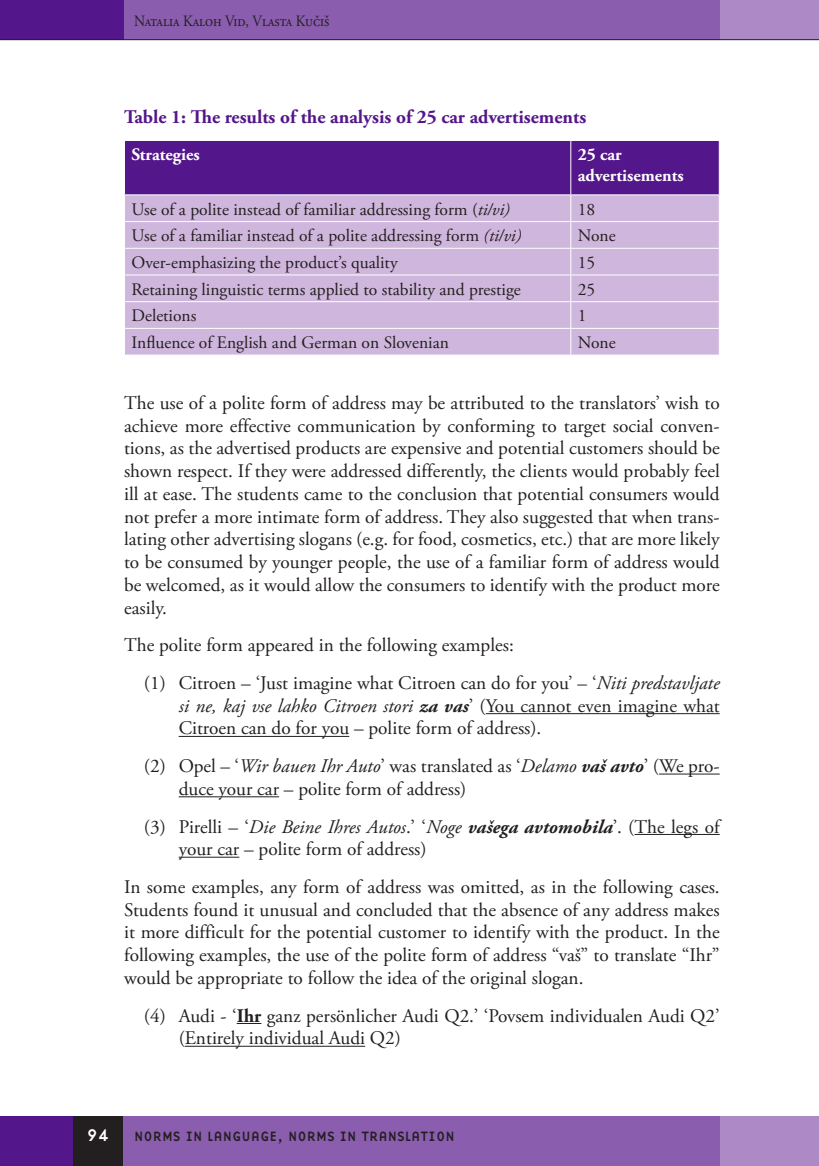
<style>
.page{position:relative;width:819px;height:1166px;background:#fff}
.page>*{position:absolute;margin:0;border:0;box-sizing:border-box;transform-origin:0 0}
.t1{font:19.25px/22.8px "Adobe Garamond Pro";color:#231f20;text-align:justify}
.Tabele_in_slike_nasl{font:700 19.25px "Adobe Garamond Pro";color:#53168b}
.t2{font:17.5px "Adobe Garamond Pro";color:#231f20}
.t3{font:700 17.5px/21px "Adobe Garamond Pro";color:#fff}
.t4{font:17.5px "Base Nine";color:#fff}
.t5{font:15.75px "Adobe Garamond Pro";color:#231f20;scale:.9 1}
.t6{font:14px "Base Nine";color:#231f20}
.s1{font-style:italic}
.s2{font-weight:700;font-style:italic}
.s3{font-weight:700}
</style>
<div class="page">
<div style="left:122px;top:0;width:597px;height:40px;background:#8a5dae"></div>
<div style="left:719px;top:0;width:99px;height:40px;background:#ad89c5"></div>
<div style="left:0;top:0;width:124px;height:40px;background:#53168b"></div>
<hr style="left:0;top:39px;width:818px;height:1px;background:#231f20">
<div style="left:123px;top:1116px;width:621px;height:50px;background:#8a5dae"></div>
<div style="left:719px;top:1116px;width:99px;height:50px;background:#ad89c5"></div>
<div style="left:0;top:1116px;width:74px;height:50px;background:#53168b"></div>
<div style="left:74px;top:1116px;width:49px;height:50px;background:#231f20"></div>
<hr style="left:485px;top:713px;width:234px;height:1px;background:#231f20">
<hr style="left:179px;top:736px;width:170px;height:1px;background:#231f20">
<hr style="left:659px;top:773px;width:60px;height:1px;background:#231f20">
<hr style="left:179px;top:796px;width:100px;height:1px;background:#231f20">
<hr style="left:634px;top:834px;width:85px;height:1px;background:#231f20">
<hr style="left:179px;top:857px;width:60px;height:1px;background:#231f20">
<svg style="left:237px;top:1023px;width:24px;height:1px"></svg>
<hr style="left:185px;top:1046px;width:180px;height:1px;background:#231f20">
<svg style="left:124px;top:140px;width:595px;height:215px;background:#b291c9"></svg>
<p class="t5" style="left:134px;top:11px;width:218px">Natalia Kaloh Vid, Vlasta Kučiš</p>
<p class="Tabele_in_slike_nasl" style="left:124px;top:106px;width:463px">Table 1: The results of the analysis of 25 car advertisements</p>
<p class="t3" style="left:131px;top:144px;width:70px">Strategies</p>
<p class="t3" style="left:577px;top:144px;width:107px">25 car advertisements</p>
<p class="t2" style="left:131px;top:199px;width:380px">Use of a polite instead of familiar addressing form (<span class="s1">ti/vi)</span></p>
<p class="t2" style="left:577px;top:199px;width:19px">18</p>
<p class="t2" style="left:131px;top:225px;width:391px">Use of a familiar instead of a polite addressing form <span class="s1">(ti/vi)</span></p>
<p class="t2" style="left:577px;top:225px;width:39px">None</p>
<p class="t2" style="left:131px;top:252px;width:267px">Over-emphasizing the product’s quality</p>
<p class="t2" style="left:577px;top:252px;width:19px">15</p>
<p class="t2" style="left:131px;top:279px;width:390px">Retaining linguistic terms applied to stability and prestige</p>
<p class="t2" style="left:577px;top:279px;width:19px">25</p>
<p class="t2" style="left:131px;top:305px;width:66px">Deletions</p>
<p class="t2" style="left:577px;top:305px;width:10px">1</p>
<p class="t2" style="left:131px;top:332px;width:319px">Influence of English and German on Slovenian</p>
<p class="t2" style="left:577px;top:332px;width:39px">None</p>
<p class="t1" style="left:124px;top:392px;width:597px">The use of a polite form of address may be attributed to the translators’ wish to achieve more effective communication by conforming to target social conven&shy;tions, as the advertised products are expensive and potential customers should be shown respect. If they were addressed differently, the clients would probably feel ill at ease. The students came to the conclusion that potential consumers would not prefer a more intimate form of address. They also suggested that when trans&shy;lating other advertising slogans (e.g. for food, cosmetics, etc.) that are more likely to be consumed by younger people, the use of a familiar form of address would be welcomed, as it would allow the consumers to identify with the product more easily.</p>
<p class="t1" style="left:124px;top:634px;width:391px">The polite form appeared in the following examples:</p>
<p class="t1" style="left:179px;top:672px;width:542px;text-indent:-35px">(1) Citroen – ‘Just imagine what Citroen can do for you’ – ‘<span class="s1">Niti predstavljate si ne, kaj vse lahko Citroen stori</span> <span class="s2">za vas</span>’ (You cannot even imagine what Citroen can do for you – polite form of address).</p>
<p class="t1" style="left:179px;top:755px;width:542px;text-indent:-35px">(2) Opel – ‘<span class="s1">Wir bauen Ihr Auto</span>’ was translated as ‘<span class="s1">Delamo</span> <span class="s2">vaš avto</span>’ (We pro&shy;duce your car – polite form of address)</p>
<p class="t1" style="left:179px;top:816px;width:542px;text-indent:-35px">(3) Pirelli – ‘<span class="s1">Die Beine Ihres Autos</span>.’ ‘<span class="s1">Noge</span> <span class="s2">vašega avtomobila</span>’. (The legs of your car – polite form of address)</p>
<p class="t1" style="left:124px;top:876px;width:597px">In some examples, any form of address was omitted, as in the following cases.<br>Students found it unusual and concluded that the absence of any address makes it more difficult for the potential customer to identify with the product. In the following examples, the use of the polite form of address “vaš” to translate “Ihr” would be appropriate to follow the idea of the original slogan.</p>
<p class="t1" style="left:179px;top:1005px;width:542px;text-indent:-35px">(4) Audi - ‘<span class="s3">Ihr</span> ganz persönlicher Audi Q2.’ ‘Povsem individualen Audi Q2’ (Entirely individual Audi Q2)</p>
<p class="t4" style="left:87px;top:1123px;width:25px">94</p>
<p class="t6" style="left:134px;top:1126px;width:322px">NORMS IN LANGUAGE, NORMS IN TRANSLATION</p>
</div>
